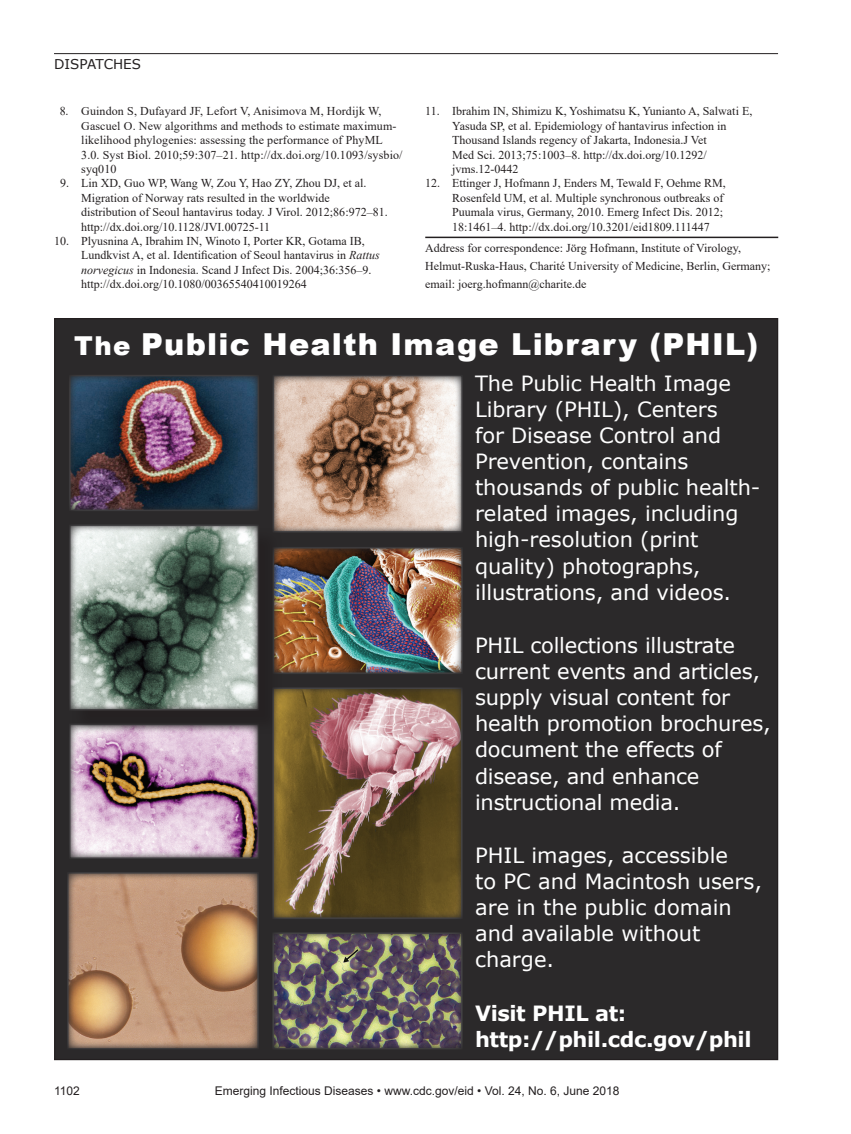
<style>
.page{position:relative;width:851px;height:1134px;background:#fff}
.page>*{position:absolute;margin:0;border:0;box-sizing:border-box;transform-origin:0 0}
.t1{font:900 30.3px "Arial";letter-spacing:.04em;color:#fff}
.t2{font:21px/26.1px "Verdana";letter-spacing:-.005em;color:#fff}
.t3{font:700 21px/26.1px "Verdana";letter-spacing:-.02em;color:#fff}
.t4{font:13.5px "Verdana";color:#231f20}
.References{font:12px/14.4px "Times New Roman";color:#231f20}
.Correspondence{font:12px/18px "Times New Roman";color:#231f20}
.t5{font:12px "Arial";color:#231f20}
.s1{font-style:italic}
.s2{font-size:26.1px}
</style>
<div class="page">
<hr style="left:54px;top:53px;width:724px;height:1px;background:#231f20">
<hr style="left:425px;top:237px;width:353px;height:1px;background:#231f20">
<div style="left:55px;top:319px;width:722px;height:741px;background:#2b292a"></div>
<img style="left:72px;top:378px;width:184px;height:130px">
<div style="left:69px;top:375px;width:190px;height:136px;border:2px solid #636366"></div>
<img style="left:282px;top:550px;width:178px;height:121px">
<div style="left:272px;top:547px;width:191px;height:127px;border:2px solid #636366"></div>
<img style="left:275px;top:378px;width:185px;height:152px">
<div style="left:272px;top:375px;width:191px;height:158px;border:2px solid #636366"></div>
<img style="left:275px;top:935px;width:185px;height:112px">
<div style="left:272px;top:932px;width:191px;height:118px;border:2px solid #636366"></div>
<img style="left:72px;top:734px;width:184px;height:122px">
<div style="left:69px;top:724px;width:190px;height:135px;border:2px solid #636366"></div>
<div style="left:72px;top:527px;width:210px;height:207px;background:#231f20;opacity:.75"></div>
<img style="left:72px;top:527px;width:184px;height:181px">
<div style="left:69px;top:524px;width:190px;height:187px;border:2px solid #636366"></div>
<img style="left:275px;top:690px;width:185px;height:226px">
<div style="left:272px;top:687px;width:191px;height:232px;border:2px solid #636366"></div>
<img style="left:70px;top:875px;width:186px;height:172px">
<div style="left:67px;top:872px;width:192px;height:178px;border:2px solid #636366"></div>
<p class="t4" style="left:54px;top:55px;width:88px">DISPATCHES</p>
<p class="References" style="left:81px;top:104px;width:323px;text-indent:-21px">8. Guindon S, Dufayard JF, Lefort V, Anisimova M, Hordijk W, Gascuel O. New algorithms and methods to estimate maximum&shy;likelihood phylogenies: assessing the performance of PhyML 3.0. Syst Biol. 2010;59:307–21. http://dx.doi.org/10.1093/sysbio/ syq010</p>
<p class="References" style="left:81px;top:176px;width:308px;text-indent:-21px">9. Lin XD, Guo WP, Wang W, Zou Y, Hao ZY, Zhou DJ, et al.<br>Migration of Norway rats resulted in the worldwide distribution of Seoul hantavirus today. J Virol. 2012;86:972–81. http://dx.doi.org/10.1128/JVI.00725-11</p>
<p class="References" style="left:81px;top:233px;width:300px;text-indent:-27px">10. Plyusnina A, Ibrahim IN, Winoto I, Porter KR, Gotama IB, Lundkvist A, et al. Identification of Seoul hantavirus in <span class="s1">Rattus norvegicus</span> in Indonesia. Scand J Infect Dis. 2004;36:356–9. http://dx.doi.org/10.1080/00365540410019264</p>
<p class="References" style="left:452px;top:104px;width:301px;text-indent:-27px">11. Ibrahim IN, Shimizu K, Yoshimatsu K, Yunianto A, Salwati E, Yasuda SP, et al. Epidemiology of hantavirus infection in Thousand Islands regency of Jakarta, Indonesia.J Vet<br>Med Sci. 2013;75:1003–8. http://dx.doi.org/10.1292/ jvms.12-0442</p>
<p class="References" style="left:452px;top:176px;width:275px;text-indent:-27px">12. Ettinger J, Hofmann J, Enders M, Tewald F, Oehme RM, Rosenfeld UM, et al. Multiple synchronous outbreaks of Puumala virus, Germany, 2010. Emerg Infect Dis. 2012; 18:1461–4. http://dx.doi.org/10.3201/eid1809.111447</p>
<p class="Correspondence" style="left:425px;top:238px;width:346px">Address for correspondence: Jörg Hofmann, Institute of Virology,<br>Helmut-Ruska-Haus, Charité University of Medicine, Berlin, Germany; email: joerg.hofmann@charite.de</p>
<p class="t1" style="left:74px;top:322px;width:685px"><span class="s2">The</span> Public Health Image Library (PHIL)</p>
<p class="t2" style="left:475px;top:370px;width:287px">The Public Health Image<br>Library (PHIL), Centers<br>for Disease Control and<br>Prevention, contains thousands of public health&shy;related images, including high-resolution (print quality) photographs, illustrations, and videos.</p>
<p class="t2" style="left:475px;top:632px;width:297px">PHIL collections illustrate current events and articles, supply visual content for health promotion brochures, document the effects of disease, and enhance instructional media.</p>
<p class="t2" style="left:475px;top:842px;width:288px">PHIL images, accessible<br>to PC and Macintosh users, are in the public domain and available without charge.</p>
<p class="t3" style="left:475px;top:999px;width:278px">Visit PHIL at: http://phil.cdc.gov/phil</p>
<p class="t5" style="left:54px;top:1083px;width:27px">1102</p>
<p class="t5" style="left:215px;top:1083px;width:406px">Emerging Infectious Diseases • www.cdc.gov/eid • Vol. 24, No. 6, June 2018</p>
</div>
